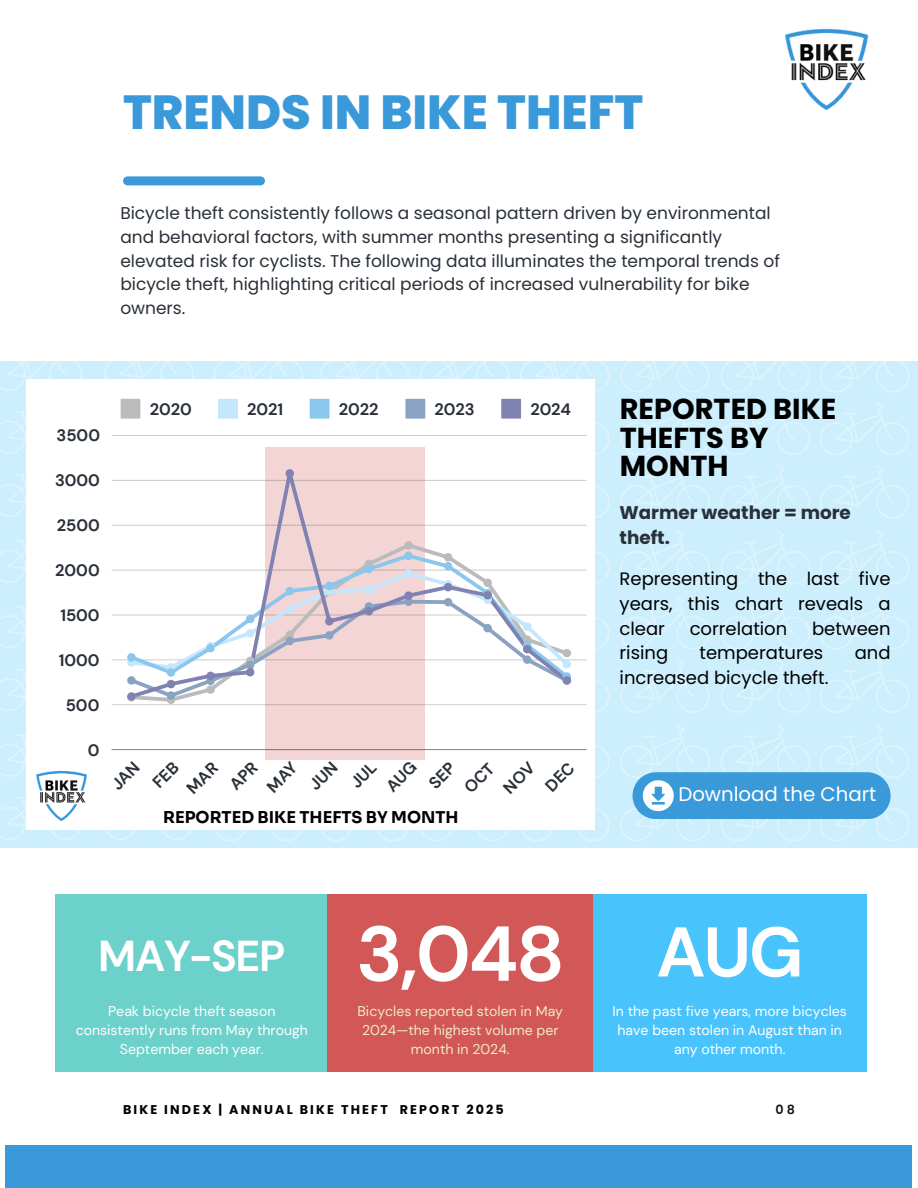
<style>
.page{position:relative;width:918px;height:1188px;background:#fff}
.page>*{position:absolute;margin:0;border:0;box-sizing:border-box;transform-origin:0 0}
.t1{font:700 77.55px "DM Sans";color:#fff}
.t2{font:700 70.05px "DM Sans";color:#fff}
.t3{font:800 47.85px "Poppins";color:#3999d9}
.t4{font:700 43.05px "DM Sans";letter-spacing:-.03em;color:#fff}
.t5{font:700 28.8px/28.2px "Poppins";color:#000}
.t6{font:19.8px "Poppins";color:#fff}
.t7{font:700 18.3px/24.8px "Poppins";color:#293039}
.t8{font:18px/24.8px "Poppins";color:#000;text-align:justify}
.t9{font:16.95px/23.7px "Poppins";color:#293039}
.t10{font:700 16.5px "DM Sans";color:#293039}
.t11{font:700 16.35px "Sora";color:#000001}
.t12{font:14.1px/19.4px "DM Sans";color:#fff;text-align:center}
.t13{font:14.1px/19.4px "DM Sans";color:#efe9ce;text-align:center}
.t14{font:700 12.75px "Poppins";letter-spacing:.17em;color:#000001}
.t15{font:600 12.75px "Poppins";color:#131313}
</style>
<div class="page">
<div style="left:0;top:361px;width:918px;height:487px;background:#cceefd"></div>
<svg style="left:0;top:361px;width:82px;height:30px"></svg>
<svg style="left:0;top:411px;width:26px;height:43px"></svg>
<svg style="left:0;top:474px;width:26px;height:43px"></svg>
<svg style="left:0;top:540px;width:26px;height:43px"></svg>
<svg style="left:0;top:606px;width:26px;height:42px"></svg>
<svg style="left:0;top:669px;width:26px;height:42px"></svg>
<svg style="left:0;top:734px;width:26px;height:43px"></svg>
<svg style="left:0;top:797px;width:81px;height:43px"></svg>
<svg style="left:104px;top:361px;width:90px;height:18px"></svg>
<svg style="left:214px;top:361px;width:89px;height:18px"></svg>
<svg style="left:319px;top:361px;width:90px;height:18px"></svg>
<svg style="left:420px;top:361px;width:89px;height:18px"></svg>
<svg style="left:520px;top:361px;width:90px;height:31px"></svg>
<svg style="left:620px;top:361px;width:90px;height:31px"></svg>
<svg style="left:620px;top:402px;width:90px;height:53px"></svg>
<svg style="left:620px;top:465px;width:90px;height:54px"></svg>
<svg style="left:620px;top:531px;width:90px;height:53px"></svg>
<svg style="left:620px;top:596px;width:90px;height:54px"></svg>
<svg style="left:620px;top:659px;width:90px;height:54px"></svg>
<svg style="left:721px;top:361px;width:89px;height:31px"></svg>
<svg style="left:721px;top:402px;width:89px;height:53px"></svg>
<svg style="left:721px;top:465px;width:89px;height:54px"></svg>
<svg style="left:721px;top:531px;width:89px;height:53px"></svg>
<svg style="left:721px;top:596px;width:89px;height:54px"></svg>
<svg style="left:721px;top:659px;width:89px;height:54px"></svg>
<svg style="left:820px;top:361px;width:89px;height:31px"></svg>
<svg style="left:820px;top:402px;width:89px;height:53px"></svg>
<svg style="left:820px;top:465px;width:89px;height:54px"></svg>
<svg style="left:820px;top:531px;width:89px;height:53px"></svg>
<svg style="left:820px;top:596px;width:89px;height:54px"></svg>
<svg style="left:820px;top:659px;width:89px;height:54px"></svg>
<div style="left:26px;top:379px;width:569px;height:451px;background:#fff"></div>
<div style="left:265px;top:448px;width:160px;height:312px;background:#f3d5d5"></div>
<svg style="left:111px;top:399px;width:30px;height:37px"></svg>
<svg style="left:218px;top:399px;width:85px;height:49px"></svg>
<svg style="left:310px;top:399px;width:300px;height:56px"></svg>
<hr style="left:112px;top:435px;width:475px;height:1px;background:#c9cbcd">
<svg style="left:111px;top:469px;width:499px;height:244px"></svg>
<div style="left:128px;top:176px;width:133px;height:9px;background:#3999d9"></div>
<svg style="left:620px;top:725px;width:289px;height:116px"></svg>
<div style="left:56px;top:894px;width:272px;height:177px;background:#6cd1cb"></div>
<div style="left:593px;top:894px;width:273px;height:177px;background:#49c3fb"></div>
<div style="left:327px;top:894px;width:266px;height:177px;background:#d15856"></div>
<div style="left:6px;top:1145px;width:906px;height:43px;background:#3999d9"></div>
<img style="left:36px;top:770px;width:51px;height:51px">
<img style="left:784px;top:28px;width:85px;height:83px">
<svg style="left:106px;top:745px;width:504px;height:96px"></svg>
<p class="t3" style="left:123px;top:79px;width:522px">TRENDS IN BIKE THEFT</p>
<h3 class="t9" style="left:120px;top:202px;width:661px">Bicycle theft consistently follows a seasonal pattern driven by environmental and behavioral factors, with summer months presenting a significantly elevated risk for cyclists. The following data illuminates the temporal trends of bicycle theft, highlighting critical periods of increased vulnerability for bike owners.</h3>
<p class="t10" style="left:57px;top:425px;width:45px">3500</p>
<p class="t10" style="left:55px;top:470px;width:46px">3000</p>
<p class="t10" style="left:57px;top:515px;width:45px">2500</p>
<p class="t10" style="left:55px;top:560px;width:46px">2000</p>
<p class="t10" style="left:60px;top:605px;width:41px">1500</p>
<p class="t10" style="left:59px;top:649px;width:42px">1000</p>
<p class="t10" style="left:66px;top:694px;width:35px">500</p>
<p class="t10" style="left:88px;top:739px;width:13px">0</p>
<p class="t10" style="left:150px;top:398px;width:44px">2020</p>
<p class="t10" style="left:247px;top:398px;width:38px">2021</p>
<p class="t10" style="left:339px;top:398px;width:41px">2022</p>
<p class="t10" style="left:435px;top:398px;width:42px">2023</p>
<p class="t10" style="left:530px;top:398px;width:42px">2024</p>
<p class="t11" style="left:163px;top:807px;width:297px">REPORTED BIKE THEFTS BY MONTH</p>
<p class="t5" style="left:620px;top:395px;width:218px">REPORTED BIKE<br>THEFTS BY<br>MONTH</p>
<p class="t7" style="left:620px;top:501px;width:233px">Warmer weather = more theft.</p>
<p class="t8" style="left:620px;top:566px;width:272px">Representing the last five years, this chart reveals a clear</p>
<p class="t8" style="left:690px;top:616px;width:99px">correlation</p>
<p class="t8" style="left:812px;top:616px;width:80px">between</p>
<p class="t8" style="left:620px;top:641px;width:50px">rising</p>
<p class="t8" style="left:700px;top:641px;width:125px">temperatures</p>
<p class="t8" style="left:855px;top:641px;width:37px">and</p>
<p class="t8" style="left:620px;top:665px;width:210px">increased bicycle theft.</p>
<p class="t6" style="left:678px;top:781px;width:199px">Download the Chart</p>
<p class="t4" style="left:98px;top:928px;width:188px">MAY-SEP</p>
<p class="t12" style="left:76px;top:1001px;width:234px">Peak bicycle theft season consistently runs from May through<br>September each year.</p>
<p class="t1" style="left:356px;top:904px;width:210px">3,048</p>
<p class="t13" style="left:357px;top:1001px;width:207px">Bicycles reported stolen in May<br>2024—the highest volume per month in 2024.</p>
<p class="t2" style="left:656px;top:907px;width:148px">AUG</p>
<p class="t12" style="left:613px;top:1001px;width:236px">In the past five years, more bicycles have been stolen in August than in any other month.</p>
<p class="t14" style="left:123px;top:1101px;width:382px">BIKE INDEX | ANNUAL BIKE THEFT REPORT 2025</p>
<p class="t15" style="left:775px;top:1101px;width:21px">08</p>
</div>
